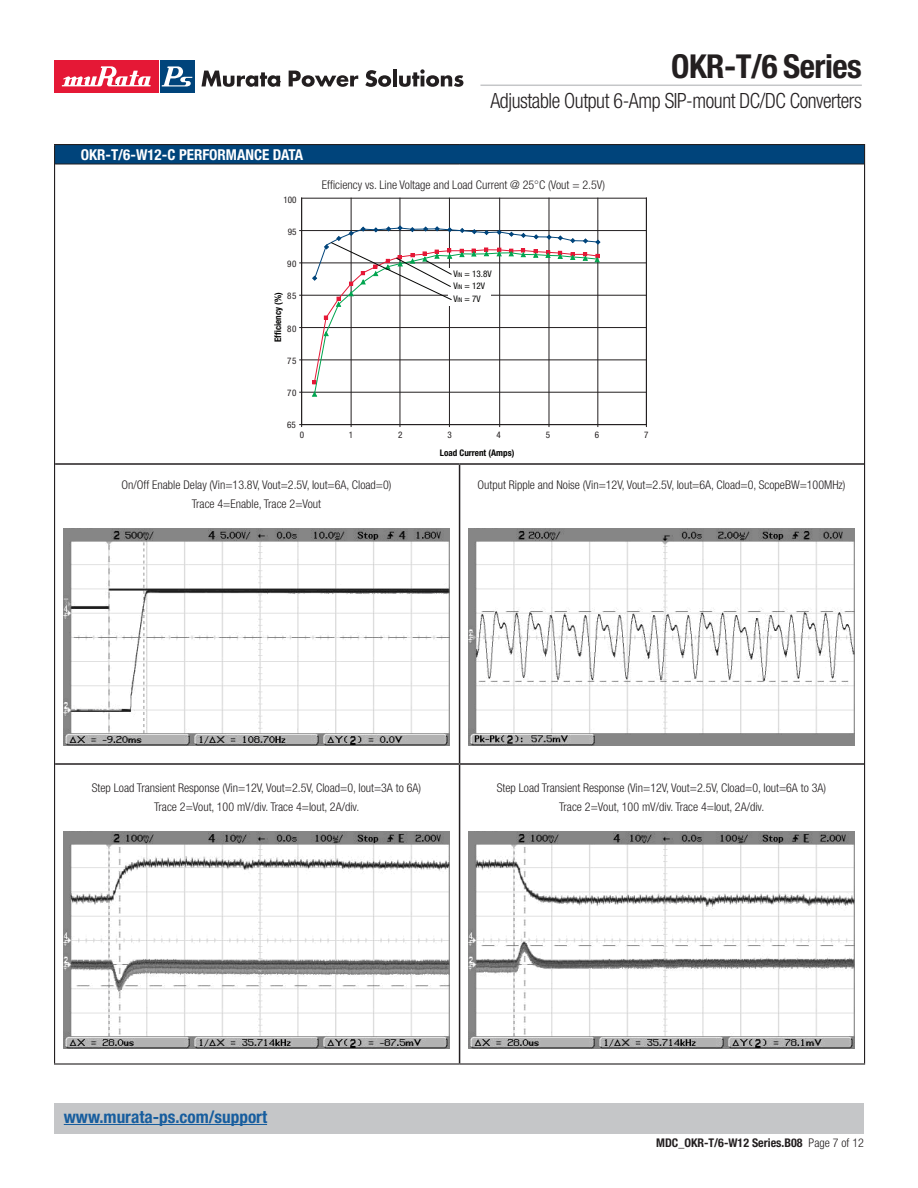
<style>
.page{position:relative;width:918px;height:1188px;background:#fff}
.page>*{position:absolute;margin:0;border:0;box-sizing:border-box;transform-origin:0 0}
.t1{font:700 condensed 33px "Helvetica Neue LT Std";letter-spacing:-.015em;color:#231f20}
.t2{font:300 condensed 21px "Helvetica Neue LT Std";letter-spacing:-.02em;color:#231f20;scale:.95 1}
.t3{font:700 condensed 17.25px "Helvetica Neue LT Std";color:#175d9e}
.t4{font:700 condensed 15px "Helvetica Neue LT Std";color:#fff}
.t5{font:300 condensed 12px/19.8px "Helvetica Neue LT Std";color:#231f20;text-align:center}
.t6{font:700 condensed 12px "Helvetica Neue LT Std";color:#231f20}
.t7{font:700 condensed 9.15px "Helvetica Neue LT Std";color:#050504}
.t8{font:condensed 9.15px "Helvetica Neue LT Std";letter-spacing:.045em;color:#231f20}
.t9{font:condensed 9.15px/12.1px "Helvetica Neue LT Std";color:#050504}
.s1{font-style:inherit}
.s2{font-weight:100}
.s3{font-size:6.3px}
.s4{font-weight:300}
</style>
<div class="page">
<div style="left:55px;top:145px;width:810px;height:19px;background:#00447b"></div>
<svg style="left:55px;top:165px;width:592px;height:898px"></svg>
<hr style="left:54px;top:144px;width:406px;height:1px;background:#231f20">
<svg style="left:54px;top:145px;width:1px;height:19px"></svg>
<hr style="left:460px;top:144px;width:405px;height:1px;background:#231f20">
<svg style="left:864px;top:145px;width:1px;height:19px"></svg>
<hr style="left:54px;top:164px;width:1px;height:300px;background:#231f20">
<hr style="left:864px;top:164px;width:1px;height:300px;background:#231f20">
<hr style="left:54px;top:464px;width:1px;height:300px;background:#231f20">
<hr style="left:864px;top:464px;width:1px;height:300px;background:#231f20">
<hr style="left:54px;top:764px;width:1px;height:299px;background:#231f20">
<hr style="left:864px;top:764px;width:1px;height:299px;background:#231f20">
<hr style="left:54px;top:1063px;width:406px;height:2px;background:#231f20">
<hr style="left:460px;top:1063px;width:405px;height:2px;background:#231f20">
<hr style="left:55px;top:463px;width:405px;height:2px;background:#231f20">
<hr style="left:460px;top:463px;width:404px;height:2px;background:#231f20">
<hr style="left:459px;top:465px;width:1px;height:298px;background:#231f20">
<hr style="left:55px;top:763px;width:405px;height:2px;background:#231f20">
<hr style="left:460px;top:763px;width:404px;height:2px;background:#231f20">
<hr style="left:459px;top:765px;width:1px;height:298px;background:#231f20">
<hr style="left:55px;top:164px;width:405px;height:1px;background:#231f20">
<hr style="left:460px;top:164px;width:404px;height:1px;background:#231f20">
<hr style="left:302px;top:198px;width:344px;height:1px;background:#231f20">
<hr style="left:301px;top:198px;width:1px;height:227px;background:#231f20">
<hr style="left:302px;top:392px;width:344px;height:1px;background:#231f20">
<hr style="left:302px;top:360px;width:344px;height:1px;background:#231f20">
<hr style="left:302px;top:327px;width:344px;height:1px;background:#231f20">
<hr style="left:302px;top:263px;width:344px;height:1px;background:#231f20">
<hr style="left:302px;top:295px;width:344px;height:1px;background:#231f20">
<hr style="left:302px;top:230px;width:344px;height:1px;background:#231f20">
<hr style="left:302px;top:424px;width:344px;height:1px;background:#231f20">
<hr style="left:351px;top:198px;width:1px;height:227px;background:#231f20">
<hr style="left:400px;top:198px;width:1px;height:227px;background:#231f20">
<hr style="left:449px;top:198px;width:1px;height:227px;background:#231f20">
<hr style="left:499px;top:198px;width:1px;height:227px;background:#231f20">
<hr style="left:549px;top:198px;width:1px;height:227px;background:#231f20">
<hr style="left:598px;top:198px;width:1px;height:227px;background:#231f20">
<hr style="left:646px;top:198px;width:1px;height:227px;background:#231f20">
<svg style="left:312px;top:225px;width:289px;height:172px"></svg>
<img style="left:63px;top:528px;width:387px;height:218px">
<img style="left:63px;top:831px;width:387px;height:218px">
<img style="left:468px;top:528px;width:387px;height:218px">
<img style="left:468px;top:831px;width:387px;height:218px">
<div style="left:54px;top:1103px;width:810px;height:31px;background:#c5c6c8"></div>
<div style="left:54px;top:60px;width:104px;height:32px;background:#e51836"></div>
<svg style="left:62px;top:66px;width:89px;height:20px"></svg>
<div style="left:160px;top:60px;width:34px;height:32px;background:#00447b"></div>
<svg style="left:162px;top:66px;width:30px;height:21px"></svg>
<svg style="left:201px;top:71px;width:80px;height:16px"></svg>
<svg style="left:289px;top:71px;width:69px;height:16px"></svg>
<svg style="left:365px;top:70px;width:26px;height:17px"></svg>
<hr style="left:393px;top:69px;width:4px;height:17px;background:#231f20">
<svg style="left:399px;top:69px;width:64px;height:18px"></svg>
<hr style="left:480px;top:85px;width:382px;height:1px;background:#c5c6c8">
<hr style="left:64px;top:1124px;width:203px;height:1px;background:#175d9e">
<p class="t4" style="left:81px;top:145px;width:224px">OKR-T/6-W12-C PERFORMANCE DATA</p>
<p class="t8" style="left:283px;top:194px;width:15px">100</p>
<p class="t8" style="left:288px;top:226px;width:10px">95</p>
<p class="t8" style="left:287px;top:259px;width:11px">90</p>
<p class="t7" style="left:272px;top:342px;width:51px;rotate:-90deg">Efficiency (%)</p>
<p class="t8" style="left:287px;top:291px;width:11px">85</p>
<p class="t8" style="left:287px;top:323px;width:11px">80</p>
<p class="t8" style="left:287px;top:355px;width:11px">75</p>
<p class="t8" style="left:287px;top:387px;width:11px">70</p>
<p class="t8" style="left:287px;top:420px;width:10px">65</p>
<h1 class="t1" style="left:671px;top:46px;width:192px">OKR-T/6 Series</h1>
<h2 class="t2" style="left:490px;top:89px;width:393px">Adjustable Output 6-Amp <span class="s1">SIP</span>-mount DC/DC Converters</h2>
<p class="t5" style="left:322px;top:174px;width:285px">Efficiency vs. Line Voltage and Load Current @ 25<span class="s2">°</span>C (Vout = 2.5V)</p>
<p class="t9" style="left:453px;top:268px;width:40px">V<span class="s3">IN</span> = 13.8V<br>V<span class="s3">IN</span> = 12V<br>V<span class="s3">IN</span> = 7V</p>
<p class="t8" style="left:300px;top:430px;width:6px">0</p>
<p class="t8" style="left:349px;top:430px;width:6px">1</p>
<p class="t8" style="left:398px;top:430px;width:6px">2</p>
<p class="t8" style="left:447px;top:430px;width:6px">3</p>
<p class="t8" style="left:497px;top:430px;width:6px">4</p>
<p class="t8" style="left:546px;top:430px;width:6px">5</p>
<p class="t8" style="left:595px;top:430px;width:6px">6</p>
<p class="t8" style="left:644px;top:430px;width:6px">7</p>
<p class="t5" style="left:121px;top:474px;width:272px">On/Off Enable Delay (Vin=13.8V, Vout=2.5V, Iout=6A, Cload=0)<br>Trace 4=Enable, Trace 2=Vout</p>
<p class="t7" style="left:440px;top:448px;width:76px">Load Current (Amps)</p>
<p class="t5" style="left:477px;top:474px;width:370px">Output Ripple and Noise (Vin=12V, Vout=2.5V, Iout=6A, Cload=0, ScopeBW=100MHz)</p>
<p class="t5" style="left:92px;top:777px;width:331px">Step Load Transient Response (Vin=12V, Vout=2.5V, Cload=0, Iout=3A to 6A)<br>Trace 2=Vout, 100 mV/div. Trace 4=Iout, 2A/div.</p>
<p class="t5" style="left:497px;top:777px;width:331px">Step Load Transient Response (Vin=12V, Vout=2.5V, Cload=0, Iout=6A to 3A)<br>Trace 2=Vout, 100 mV/div. Trace 4=Iout, 2A/div.</p>
<h3 class="t3" style="left:64px;top:1106px;width:205px">www.murata-ps.com/support</h3>
<p class="t6" style="left:656px;top:1136px;width:209px">MDC_OKR-T/6-W12 Series.B08 <span class="s4">Page 7 of 12</span></p>
</div>
